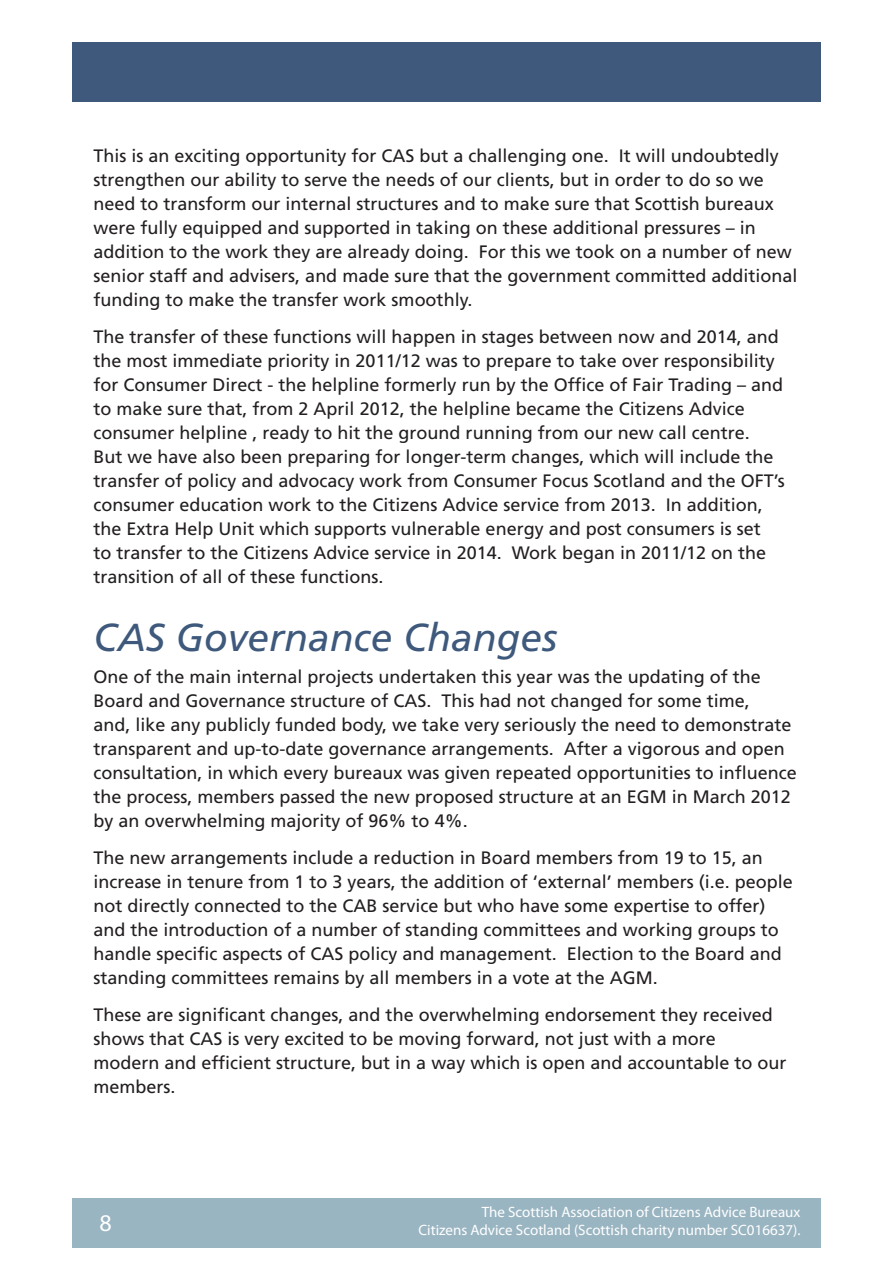
<style>
.page{position:relative;width:893px;height:1263px;background:#fff}
.page>*{position:absolute;margin:0;border:0;box-sizing:border-box;transform-origin:0 0}
.t1{font:italic 39px "Frutiger LT Std";color:#3e597c}
.t2{font:24px "Myriad Pro";color:#fff}
.t3{font:18px/24px "Frutiger LT Std";color:#231f20}
.t4{font:15px/18px "Myriad Pro";color:#fff;text-align:right}
</style>
<div class="page">
<div style="left:72px;top:1198px;width:749px;height:49px;background:#9ab5c2"></div>
<div style="left:72px;top:43px;width:749px;height:59px;background:#3e597c"></div>
<p class="t3" style="left:94px;top:144px;width:705px">This is an exciting opportunity for CAS but a challenging one. It will undoubtedly strengthen our ability to serve the needs of our clients, but in order to do so we need to transform our internal structures and to make sure that Scottish bureaux were fully equipped and supported in taking on these additional pressures – in addition to the work they are already doing. For this we took on a number of new senior staff and advisers, and made sure that the government committed additional funding to make the transfer work smoothly.</p>
<p class="t3" style="left:94px;top:325px;width:693px">The transfer of these functions will happen in stages between now and 2014, and the most immediate priority in 2011/12 was to prepare to take over responsibility for Consumer Direct - the helpline formerly run by the Office of Fair Trading – and to make sure that, from 2 April 2012, the helpline became the Citizens Advice consumer helpline , ready to hit the ground running from our new call centre.<br>But we have also been preparing for longer-term changes, which will include the transfer of policy and advocacy work from Consumer Focus Scotland and the OFT’s consumer education work to the Citizens Advice service from 2013. In addition, the Extra Help Unit which supports vulnerable energy and post consumers is set<br>to transfer to the Citizens Advice service in 2014. Work began in 2011/12 on the transition of all of these functions.</p>
<p class="t1" style="left:94px;top:614px;width:465px">CAS Governance Changes</p>
<p class="t3" style="left:94px;top:665px;width:705px">One of the main internal projects undertaken this year was the updating of the Board and Governance structure of CAS. This had not changed for some time,<br>and, like any publicly funded body, we take very seriously the need to demonstrate transparent and up-to-date governance arrangements. After a vigorous and open consultation, in which every bureaux was given repeated opportunities to influence the process, members passed the new proposed structure at an EGM in March 2012 by an overwhelming majority of 96% to 4%.</p>
<p class="t3" style="left:94px;top:846px;width:701px">The new arrangements include a reduction in Board members from 19 to 15, an increase in tenure from 1 to 3 years, the addition of ‘external’ members (i.e. people not directly connected to the CAB service but who have some expertise to offer) and the introduction of a number of standing committees and working groups to handle specific aspects of CAS policy and management. Election to the Board and standing committees remains by all members in a vote at the AGM.</p>
<p class="t3" style="left:94px;top:1002px;width:694px">These are significant changes, and the overwhelming endorsement they received shows that CAS is very excited to be moving forward, not just with a more<br>modern and efficient structure, but in a way which is open and accountable to our members.</p>
<p class="t2" style="left:99px;top:1208px;width:14px">8</p>
<p class="t4" style="left:419px;top:1202px;width:383px">The Scottish Association of Citizens Advice Bureaux<br>Citizens Advice Scotland (Scottish charity number SC016637).</p>
</div>
